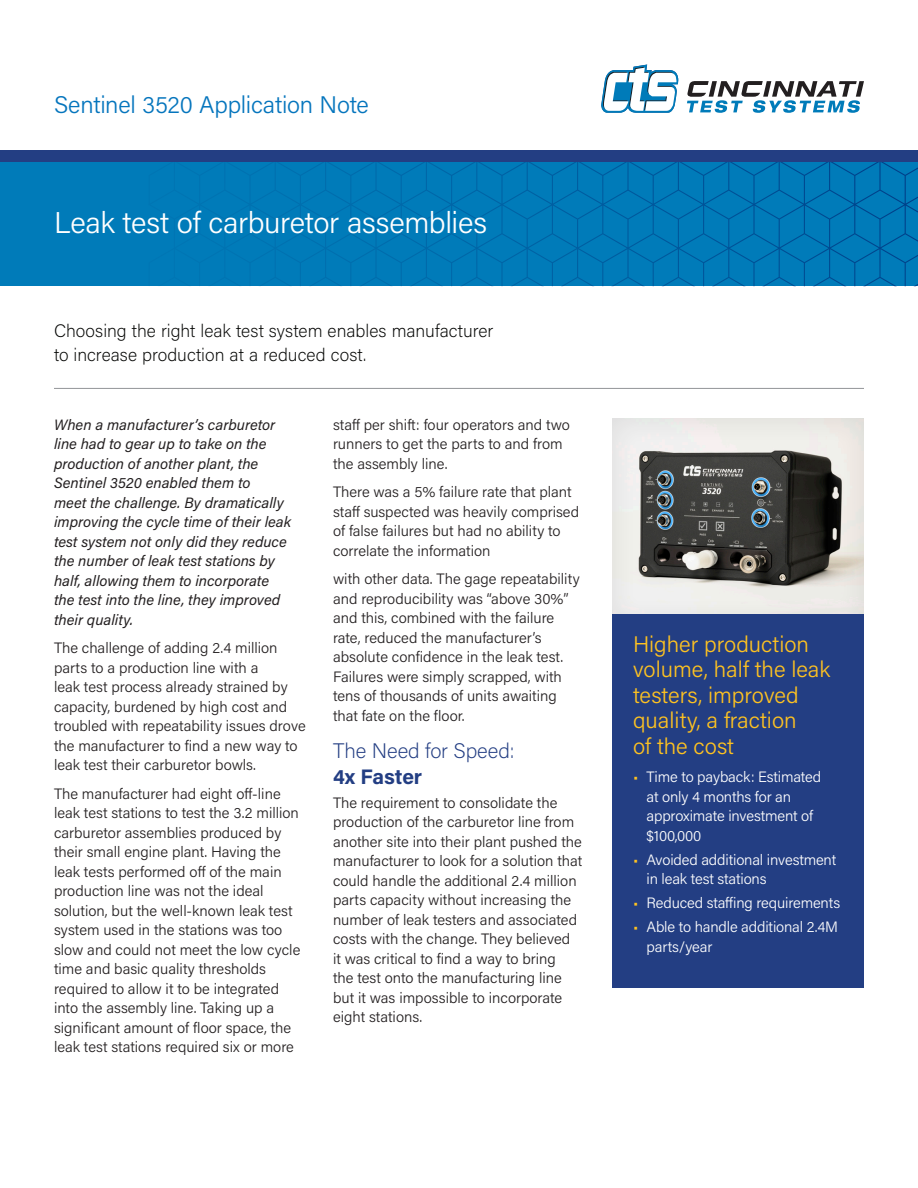
<style>
.page{position:relative;width:918px;height:1188px;background:#fff}
.page>*{position:absolute;margin:0;border:0;box-sizing:border-box;transform-origin:0 0}
.t1{font:300 30px "Acumin Pro";letter-spacing:-.01em;color:#fff}
.Doc_Type_Title_Cover{font:300 24px "Acumin Pro";letter-spacing:-.01em;color:#0575bd}
.Sidebar_Heading{font:300 22.5px/25.5px "Acumin Pro";color:#fec221}
.Heading{font:200 21px/25.5px "Acumin Pro";color:#233e83}
.Subtitle{font:200 18px/24px "Acumin Pro";color:#040503}
.Body{font:300 15px/19.5px "Acumin Pro";color:#231f20}
.Body-2{font:italic 15px/19.5px "Acumin Pro";color:#231f20}
.t2{font:300 15px/19.5px "Acumin Pro";letter-spacing:-.01em;color:#fff}
.s1{font-weight:700}
.s2{color:#fec221}
</style>
<div class="page">
<svg style="left:687px;top:81px;width:177px;height:32px"></svg>
<svg style="left:601px;top:65px;width:77px;height:48px"></svg>
<div style="left:0;top:160px;width:918px;height:126px;background:#007bb9"></div>
<svg style="left:265px;top:162px;width:653px;height:124px"></svg>
<div style="left:0;top:150px;width:918px;height:12px;background:#233e83"></div>
<hr style="left:54px;top:388px;width:810px;height:1px;background:#939598">
<div style="left:610px;top:416px;width:256px;height:205px;background:#231f20;opacity:.1"></div>
<div style="left:612px;top:614px;width:252px;height:374px;background:#233e83"></div>
<p class="Doc_Type_Title_Cover" style="left:54px;top:88px;width:316px">Sentinel 3520 Application Note</p>
<p class="t1" style="left:54px;top:202px;width:435px">Leak test of carburetor assemblies</p>
<p class="Subtitle" style="left:54px;top:318px;width:441px">Choosing the right leak test system enables manufacturer to increase production at a reduced cost.</p>
<p class="Body-2" style="left:54px;top:414px;width:238px">When a manufacturer’s carburetor line had to gear up to take on the production of another plant, the<br>Sentinel 3520 enabled them to<br>meet the challenge. By dramatically improving the cycle time of their leak test system not only did they reduce the number of leak test stations by half, allowing them to incorporate the test into the line, they improved their quality.</p>
<p class="Body" style="left:54px;top:637px;width:253px">The challenge of adding 2.4 million parts to a production line with a<br>leak test process already strained by capacity, burdened by high cost and troubled with repeatability issues drove the manufacturer to find a new way to leak test their carburetor bowls.</p>
<p class="Body" style="left:54px;top:783px;width:248px">The manufacturer had eight off-line leak test stations to test the 3.2 million carburetor assemblies produced by their small engine plant. Having the leak tests performed off of the main production line was not the ideal solution, but the well-known leak test system used in the stations was too slow and could not meet the low cycle time and basic quality thresholds required to allow it to be integrated into the assembly line. Taking up a significant amount of floor space, the leak test stations required six or more</p>
<p class="Body" style="left:333px;top:414px;width:239px">staff per shift: four operators and two runners to get the parts to and from the assembly line.</p>
<p class="Body" style="left:333px;top:481px;width:248px">There was a 5% failure rate that plant staff suspected was heavily comprised of false failures but had no ability to correlate the information</p>
<p class="Body" style="left:333px;top:568px;width:248px">with other data. The gage repeatability and reproducibility was “above 30%” and this, combined with the failure rate, reduced the manufacturer’s absolute confidence in the leak test.<br>Failures were simply scrapped, with tens of thousands of units awaiting that fate on the floor.</p>
<p class="Heading" style="left:333px;top:737px;width:183px">The Need for Speed:<br><span class="s1">4x Faster</span></p>
<p class="Body" style="left:333px;top:792px;width:251px">The requirement to consolidate the production of the carburetor line from another site into their plant pushed the manufacturer to look for a solution that could handle the additional 2.4 million parts capacity without increasing the number of leak testers and associated costs with the change. They believed<br>it was critical to find a way to bring<br>the test onto the manufacturing line but it was impossible to incorporate eight stations.</p>
<p class="Sidebar_Heading" style="left:633px;top:630px;width:199px">Higher production volume, half the leak testers, improved quality, a fraction<br>of the cost</p>
<p class="t2" style="left:646px;top:767px;width:176px;text-indent:-14px"><span class="s2">•</span> Time to payback: Estimated at only 4 months for an approximate investment of $100,000</p>
<p class="t2" style="left:646px;top:849px;width:191px;text-indent:-14px"><span class="s2">•</span> Avoided additional investment in leak test stations</p>
<p class="t2" style="left:633px;top:893px;width:209px"><span class="s2">•</span> Reduced staffing requirements</p>
<p class="t2" style="left:646px;top:917px;width:193px;text-indent:-14px"><span class="s2">•</span> Able to handle additional 2.4M parts/year</p>
</div>
